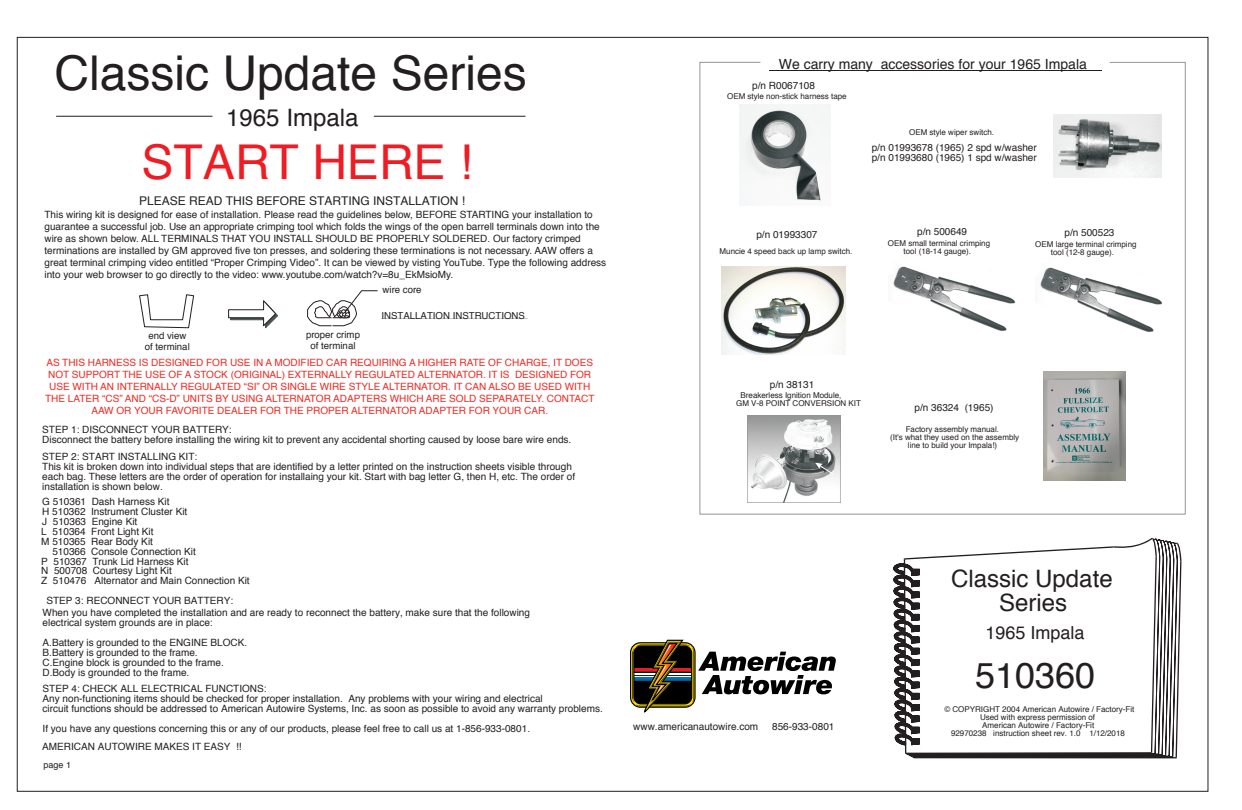
<style>
.page{position:relative;width:1242px;height:810px;background:#fff}
.page>*{position:absolute;margin:0;border:0;box-sizing:border-box;transform-origin:0 0}
.t1{font:48px "Helvetica";color:#231f20}
.t2{font:48px "Helvetica";color:#ee1d23}
.t3{font:36px "Helvetica";color:#231f20}
.t4{font:24px/24px "Helvetica";color:#231f20;text-align:center}
.t5{font:18px "Helvetica";color:#231f20}
.t6{font:14px "Helvetica";color:#231f20}
.t7{font:12px "Helvetica";color:#231f20}
.t8{font:10px/10px "Helvetica";color:#231f20}
.t9{font:10px/12px "Helvetica";color:#ee2923;text-align:center}
.t10{font:9.6px/11.6px "Helvetica";color:#231f20;text-align:center}
.t11{font:9px "Helvetica";color:#231f20}
.t12{font:8px/8px "Helvetica";color:#231f20;text-align:center}
</style>
<div class="page">
<hr style="left:56px;top:116px;width:156px;height:1px;background:#231f20">
<hr style="left:374px;top:116px;width:151px;height:1px;background:#231f20">
<svg style="left:139px;top:294px;width:55px;height:35px"></svg>
<svg style="left:228px;top:300px;width:50px;height:29px"></svg>
<svg style="left:307px;top:290px;width:71px;height:37px"></svg>
<svg style="left:893px;top:538px;width:288px;height:220px"></svg>
<svg style="left:699px;top:61px;width:487px;height:454px"></svg>
<img style="left:888px;top:255px;width:134px;height:77px">
<svg style="left:630px;top:640px;width:206px;height:72px"></svg>
<img style="left:722px;top:266px;width:124px;height:88px">
<img style="left:1044px;top:371px;width:82px;height:109px">
<h1 class="t1" style="left:55px;top:36px;width:474px">Classic Update Series</h1>
<h3 class="t4" style="left:226px;top:106px;width:134px">1965 Impala</h3>
<h1 class="t2" style="left:142px;top:125px;width:332px">START HERE !</h1>
<p class="t7" style="left:139px;top:192px;width:328px">PLEASE READ THIS BEFORE STARTING INSTALLATION !</p>
<p class="t8" style="left:45px;top:209px;width:563px;line-height:12px">This wiring kit is designed for ease of installation. Please read the guidelines below, BEFORE STARTING your installation to guarantee a successful job. Use an appropriate crimping tool which folds the wings of the open barrell terminals down into the wire as shown below. ALL TERMINALS THAT YOU INSTALL SHOULD BE PROPERLY SOLDERED. Our factory crimped terminations are installed by GM approved five ton presses, and soldering these terminations is not necessary. AAW offers a great terminal crimping video entitled “Proper Crimping Video”. It can be viewed by visting YouTube. Type the following address into your web browser to go directly to the video: www.youtube.com/watch?v=8u_EkMsioMy.</p>
<p class="t10" style="left:383px;top:284px;width:41px">wire core</p>
<p class="t10" style="left:145px;top:330px;width:46px">end view of terminal</p>
<p class="t10" style="left:306px;top:329px;width:56px">proper crimp of terminal</p>
<p class="t10" style="left:382px;top:310px;width:145px">INSTALLATION INSTRUCTIONS</p>
<p class="t9" style="left:45px;top:357px;width:551px">AS THIS HARNESS IS DESIGNED FOR USE IN A MODIFIED CAR REQUIRING A HIGHER RATE OF CHARGE, IT DOES NOT SUPPORT THE USE OF A STOCK (ORIGINAL) EXTERNALLY REGULATED ALTERNATOR. IT IS DESIGNED FOR USE WITH AN INTERNALLY REGULATED “SI” OR SINGLE WIRE STYLE ALTERNATOR. IT CAN ALSO BE USED WITH THE LATER “CS” AND “CS-D” UNITS BY USING ALTERNATOR ADAPTERS WHICH ARE SOLD SEPARATELY. CONTACT AAW OR YOUR FAVORITE DEALER FOR THE PROPER ALTERNATOR ADAPTER FOR YOUR CAR.</p>
<p class="t8" style="left:42px;top:425px;width:531px">STEP 1: DISCONNECT YOUR BATTERY:<br>Disconnect the battery before installing the wiring kit to prevent any accidental shorting caused by loose bare wire ends.</p>
<p class="t8" style="left:42px;top:451px;width:535px">STEP 2: START INSTALLING KIT:<br>This kit is broken down into individual steps that are identified by a letter printed on the instruction sheets visible through each bag. These letters are the order of operation for installaing your kit. Start with bag letter G, then H, etc. The order of installation is shown below.</p>
<p class="t8" style="left:41px;top:497px;width:148px">G 510361 Dash Harness Kit<br>H 510362 Instrument Cluster Kit<br>J 510363 Engine Kit<br>L 510364 Front Light Kit<br>M 510365 Rear Body Kit</p>
<p class="t8" style="left:41px;top:546px;width:156px;text-indent:11px">510366 Console Connection Kit<br>P 510367 Trunk Lid Harness Kit</p>
<p class="t8" style="left:41px;top:566px;width:132px">N 500708 Courtesy Light Kit</p>
<p class="t8" style="left:43px;top:595px;width:489px;line-height:11.9px;text-indent:4px">STEP 3: RECONNECT YOUR BATTERY:<br>When you have completed the installation and are ready to reconnect the battery, make sure that the following</p>
<p class="t8" style="left:43px;top:613px;width:206px;line-height:20px">electrical system grounds are in place:<br>A.Battery is grounded to the ENGINE BLOCK.</p>
<p class="t8" style="left:43px;top:648px;width:183px">B.Battery is grounded to the frame.<br>C.Engine block is grounded to the frame.<br>D.Body is grounded to the frame.</p>
<p class="t8" style="left:43px;top:684px;width:562px">STEP 4: CHECK ALL ELECTRICAL FUNCTIONS:<br>Any non-functioning items should be checked for proper installation. Any problems with your wiring and electrical<br>circuit functions should be addressed to American Autowire Systems, Inc. as soon as possible to avoid any warranty problems.</p>
<p class="t8" style="left:42px;top:721px;width:489px;line-height:17.2px">If you have any questions concerning this or any of our products, please feel free to call us at 1-856-933-0801.<br>AMERICAN AUTOWIRE MAKES IT EASY !!</p>
<p class="t8" style="left:41px;top:576px;width:210px">Z 510476 Alternator and Main Connection Kit</p>
<p class="t11" style="left:44px;top:758px;width:29px">page 1</p>
<h3 class="t6" style="left:779px;top:53px;width:310px">We carry many accessories for your 1965 Impala</h3>
<p class="t8" style="left:752px;top:80px;width:64px">p/n R0067108</p>
<p class="t12" style="left:727px;top:92px;width:121px">OEM style non-stick harness tape</p>
<p class="t12" style="left:909px;top:128px;width:86px">OEM style wiper switch.</p>
<p class="t8" style="left:872px;top:143px;width:167px">p/n 01993678 (1965) 2 spd w/washer p/n 01993680 (1965) 1 spd w/washer</p>
<p class="t8" style="left:917px;top:227px;width:52px">p/n 500649</p>
<p class="t12" style="left:888px;top:240px;width:104px">OEM small terminal crimping tool (18-14 gauge).</p>
<p class="t8" style="left:756px;top:230px;width:63px">p/n 01993307</p>
<p class="t8" style="left:1064px;top:228px;width:52px">p/n 500523</p>
<p class="t12" style="left:1051px;top:240px;width:87px;text-align:left;text-indent:-16px">OEM large terminal crimping tool (12-8 gauge).</p>
<p class="t12" style="left:720px;top:247px;width:134px">Muncie 4 speed back up lamp switch.</p>
<p class="t8" style="left:770px;top:380px;width:46px">p/n 38131</p>
<p class="t12" style="left:736px;top:391px;width:126px;text-align:left;text-indent:4px">Breakerless Ignition Module,<br>GM V-8 POINT CONVERSION KIT</p>
<p class="t8" style="left:915px;top:402px;width:80px">p/n 36324 (1965)</p>
<p class="t12" style="left:890px;top:426px;width:131px">Factory assembly manual.<br>(It's what they used on the assembly line to build your Impala!)</p>
<p class="t8" style="left:633px;top:722px;width:127px">www.americanautowire.com</p>
<p class="t8" style="left:772px;top:722px;width:64px">856-933-0801</p>
<h3 class="t4" style="left:951px;top:567px;width:163px">Classic Update<br>Series</h3>
<h3 class="t5" style="left:986px;top:619px;width:101px">1965 Impala</h3>
<h2 class="t3" style="left:975px;top:648px;width:122px">510360</h2>
<p class="t12" style="left:944px;top:705px;width:191px">© COPYRIGHT 2004 American Autowire / Factory-Fit Used with express permission of<br>American Autowire / Factory-Fit<br>92970238 instruction sheet rev. 1.0 1/12/2018</p>
</div>
